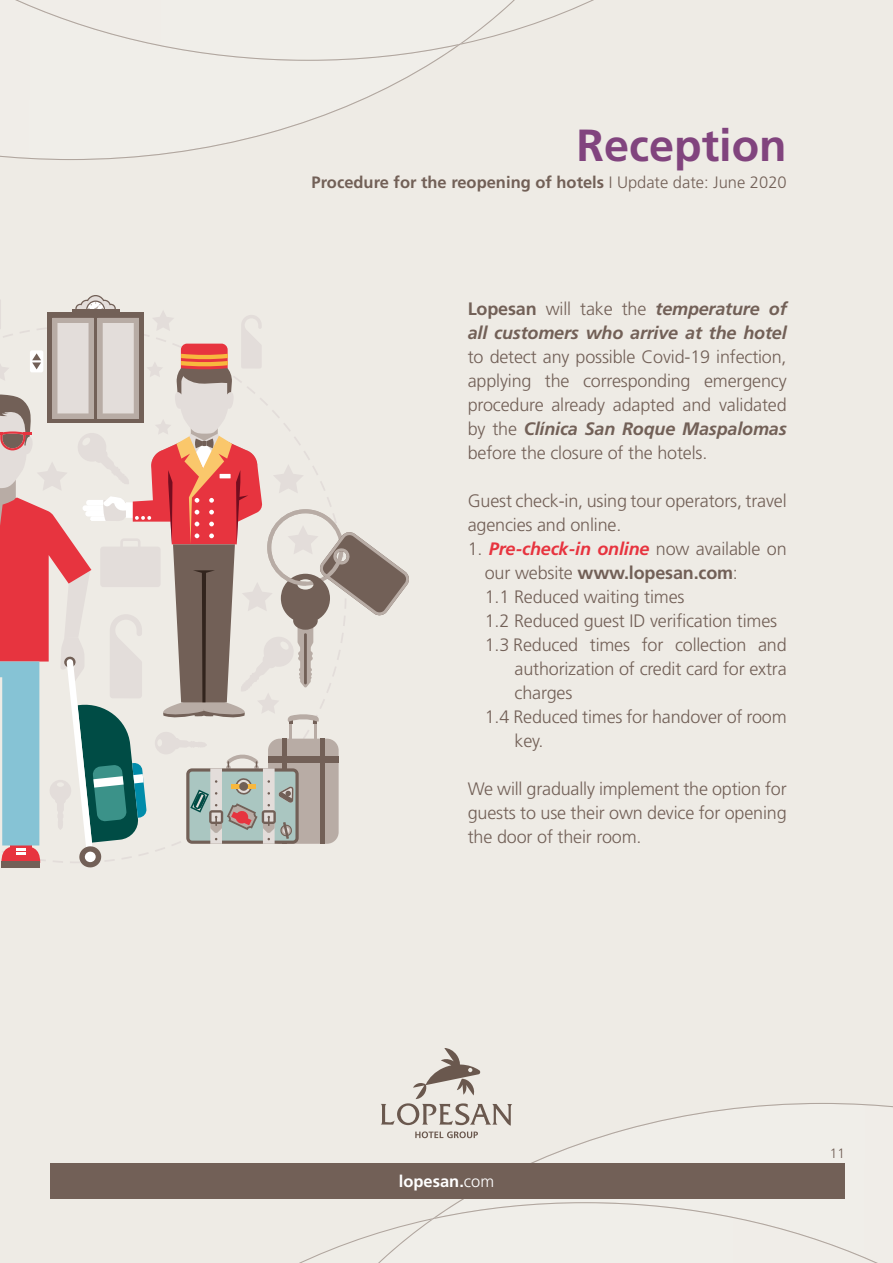
<style>
.page{position:relative;width:893px;height:1263px;background:#eeebe5}
.page>*{position:absolute;margin:0;border:0;box-sizing:border-box;transform-origin:0 0}
.t1{font:700 45px "Frutiger LT Std";color:#81447e}
.t2{font:300 18px/24px "Frutiger LT Std";letter-spacing:-.01em;color:#726057;text-align:justify}
.t3{font:italic 700 18px/24px "Frutiger LT Std";letter-spacing:-.01em;color:#726057}
.t4{font:italic 700 18px "Frutiger LT Std";letter-spacing:-.01em;color:#e7343f}
.t5{font:700 18px "Frutiger LT Std";letter-spacing:-.01em;color:#726057}
.t6{font:700 16.5px "Frutiger LT Std";color:#726057}
.t7{font:700 16.5px "Frutiger LT Std";color:#fff}
.t8{font:300 13.5px "Frutiger LT Std";color:#726057}
.s1{font-weight:300}
.s2{font-style:normal}
.s3{font-weight:300;font-style:normal}
.s4{font-weight:700;font-style:italic}
.s5{font-weight:300;font-style:normal;color:#726057}
</style>
<div class="page">
<svg style="left:365px;top:1103px;width:528px;height:99px"></svg>
<svg style="left:299px;top:1202px;width:579px;height:61px"></svg>
<svg style="left:0;top:61px;width:436px;height:99px"></svg>
<svg style="left:15px;top:0;width:579px;height:61px"></svg>
<svg style="left:381px;top:1048px;width:131px;height:90px"></svg>
<div style="left:50px;top:1164px;width:795px;height:35px;background:#726057"></div>
<svg style="left:0;top:295px;width:409px;height:573px"></svg>
<h1 class="t1" style="left:577px;top:119px;width:212px">Reception</h1>
<p class="t6" style="left:312px;top:173px;width:476px">Procedure for the reopening of hotels <span class="s1">I Update date: June 2020</span></p>
<p class="t3" style="left:468px;top:297px;width:320px"><span class="s2">Lopesan</span> <span class="s3">will take the</span> temperature of all customers who arrive at the hotel</p>
<p class="t2" style="left:468px;top:345px;width:320px">to detect any possible Covid-19 infection, applying the corresponding emergency procedure already adapted and validated by the <span class="s4">Clínica San Roque Maspalomas </span>before the closure of the hotels.</p>
<p class="t2" style="left:468px;top:489px;width:320px">Guest check-in, using tour operators, travel agencies and online.</p>
<p class="t4" style="left:468px;top:539px;width:320px"><span class="s5">1.</span> Pre-check-in online <span class="s5">now available on</span></p>
<p class="t5" style="left:485px;top:563px;width:255px"><span class="s1">our website</span> www.lopesan.com<span class="s1">:</span></p>
<p class="t2" style="left:485px;top:585px;width:201px">1.1 Reduced waiting times</p>
<p class="t2" style="left:485px;top:609px;width:294px">1.2 Reduced guest ID verification times</p>
<p class="t2" style="left:485px;top:633px;width:303px">1.3 Reduced times for collection and</p>
<p class="t2" style="left:514px;top:657px;width:274px">authorization of credit card for extra</p>
<p class="t2" style="left:514px;top:681px;width:59px">charges</p>
<p class="t2" style="left:485px;top:705px;width:303px">1.4 Reduced times for handover of room</p>
<p class="t2" style="left:514px;top:729px;width:30px">key.</p>
<p class="t2" style="left:468px;top:777px;width:320px">We will gradually implement the option for guests to use their own device for opening the door of their room.</p>
<p class="t7" style="left:399px;top:1171px;width:97px">lopesan.<span class="s1">com</span></p>
<p class="t8" style="left:822px;top:1146px;width:24px">011</p>
</div>
